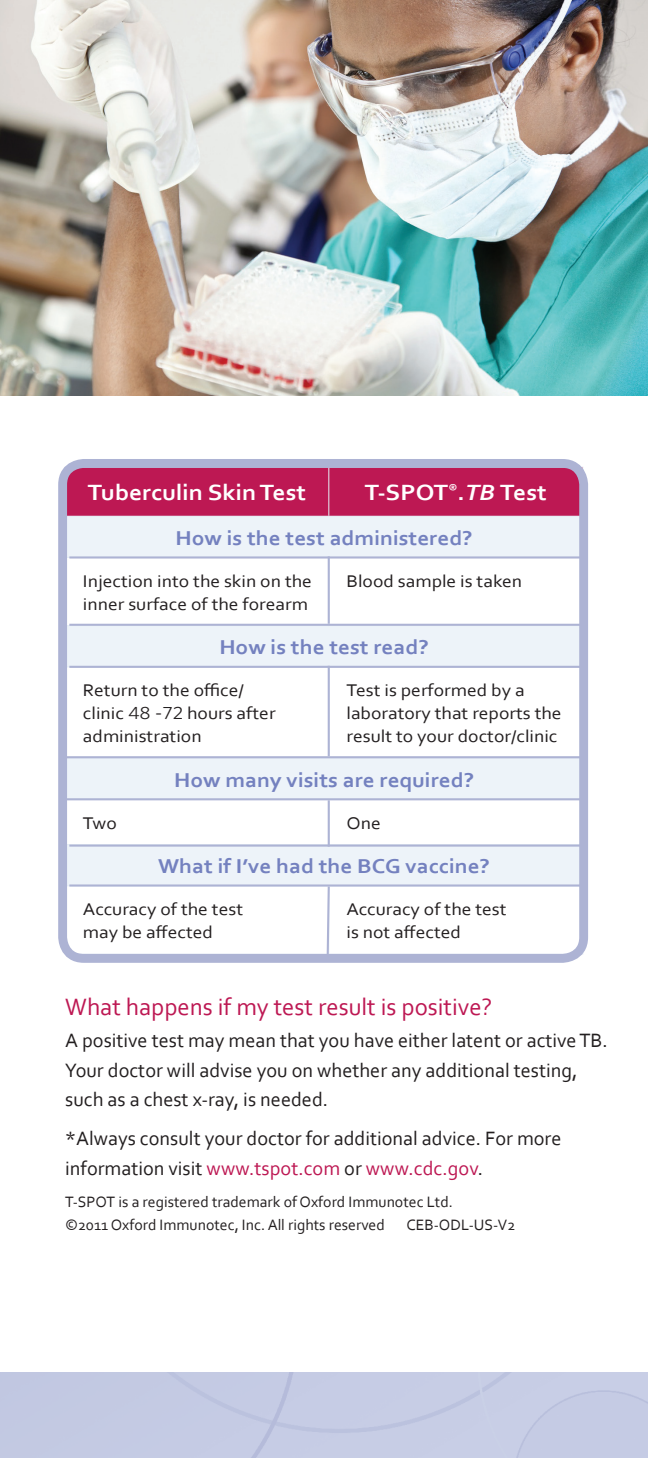
<style>
.page{position:relative;width:648px;height:1458px;background:#fff}
.page>*{position:absolute;margin:0;border:0;box-sizing:border-box;transform-origin:0 0}
.Subhead_Corbel{font:24.75px "Corbel";color:#bd1853}
.t1{font:700 23.18px "Corbel";color:#fff;scale:1.1 1}
.Table_header_Purple{font:700 20.93px "Corbel";color:#7481bf;scale:1.1 1}
.Body_Corbel{font:20.25px/29.2px "Corbel";color:#231f20}
.Table_body{font:17.78px/23.2px "Corbel";color:#231f20;scale:1.1 1}
.Body_Corbel-2{font:15.75px/22.5px "Corbel";color:#231f20}
.s1{font-style:italic}
.s2{font-family:"Whitney"}
.s3{color:#bd1853}
</style>
<div class="page">
<div style="left:68px;top:469px;width:510px;height:47px;background:#bd1853"></div>
<svg style="left:68px;top:517px;width:510px;height:368px"></svg>
<hr style="left:65px;top:516px;width:264px;height:1px;background:#e6eef6">
<hr style="left:329px;top:516px;width:254px;height:1px;background:#e6eef6">
<hr style="left:65px;top:557px;width:264px;height:1px;background:#e6eef6">
<hr style="left:65px;top:625px;width:264px;height:1px;background:#e6eef6">
<hr style="left:328px;top:468px;width:1px;height:48px;background:#e6eef6">
<hr style="left:65px;top:666px;width:264px;height:1px;background:#e6eef6">
<hr style="left:65px;top:758px;width:264px;height:1px;background:#e6eef6">
<hr style="left:329px;top:758px;width:254px;height:1px;background:#e6eef6">
<hr style="left:65px;top:844px;width:264px;height:1px;background:#e6eef6">
<hr style="left:329px;top:844px;width:254px;height:1px;background:#e6eef6">
<hr style="left:65px;top:885px;width:264px;height:1px;background:#e6eef6">
<img style="left:0;top:0;width:648px;height:396px">
<div style="left:58px;top:459px;width:530px;height:504px;border:9px solid #adb3d4;border-radius:21px"></div>
<hr style="left:69px;top:556px;width:518px;height:3px;background:#adb3d4">
<hr style="left:69px;top:624px;width:518px;height:2px;background:#adb3d4">
<hr style="left:69px;top:666px;width:518px;height:2px;background:#adb3d4">
<hr style="left:65px;top:756px;width:517px;height:2px;background:#adb3d4">
<hr style="left:65px;top:798px;width:517px;height:2px;background:#adb3d4">
<hr style="left:69px;top:845px;width:518px;height:2px;background:#adb3d4">
<hr style="left:69px;top:884px;width:518px;height:3px;background:#adb3d4">
<hr style="left:328px;top:556px;width:2px;height:68px;background:#adb3d4">
<hr style="left:328px;top:666px;width:2px;height:90px;background:#adb3d4">
<hr style="left:328px;top:800px;width:2px;height:47px;background:#adb3d4">
<svg style="left:326px;top:884px;width:5px;height:74px"></svg>
<p class="t1" style="left:88px;top:478px;width:200px">Tuberculin Skin Test</p>
<p class="t1" style="left:365px;top:478px;width:167px">T-SPOT<sup>®</sup>.<span class="s1">TB</span> Test</p>
<p class="Table_header_Purple" style="left:176px;top:525px;width:272px">How is the test administered?</p>
<p class="Table_body" style="left:83px;top:569px;width:210px">Injection into the skin on the inner surface of the forearm</p>
<p class="Table_body" style="left:346px;top:569px;width:161px">Blood sample is taken</p>
<p class="Table_header_Purple" style="left:219px;top:634px;width:192px">How is the test read?</p>
<p class="Table_body" style="left:83px;top:678px;width:177px">Return to the office/ clinic <span class="s2">48 -72</span> hours after administration</p>
<p class="Table_body" style="left:346px;top:678px;width:197px">Test is performed by a laboratory that reports the result to your doctor/clinic</p>
<p class="Table_header_Purple" style="left:174px;top:767px;width:274px">How many visits are required?</p>
<p class="Table_body" style="left:83px;top:811px;width:32px">Two</p>
<p class="Table_body" style="left:346px;top:811px;width:33px">One</p>
<p class="Table_header_Purple" style="left:158px;top:853px;width:303px">What if I’ve had the BCG vaccine?</p>
<p class="Table_body" style="left:83px;top:897px;width:147px">Accuracy of the test may be affected</p>
<p class="Table_body" style="left:346px;top:897px;width:147px">Accuracy of the test is not affected</p>
<p class="Subhead_Corbel" style="left:65px;top:991px;width:429px">What happens if my test result is positive?</p>
<p class="Body_Corbel" style="left:65px;top:1026px;width:544px">A positive test may mean that you have either latent or active TB.<br>Your doctor will advise you on whether any additional testing, such as a chest x-ray, is needed.</p>
<p class="Body_Corbel" style="left:65px;top:1124px;width:498px">*Always consult your doctor for additional advice. For more information visit <span class="s3">www.tspot.com</span> or <span class="s3">www.cdc.gov</span>.</p>
<p class="Body_Corbel-2" style="left:65px;top:1190px;width:389px">T-SPOT is a registered trademark of Oxford Immunotec Ltd. ©2011 Oxford Immunotec, Inc. All rights reserved</p>
<p class="Body_Corbel-2" style="left:406px;top:1213px;width:111px">CEB-ODL-US-V2</p>
</div>
